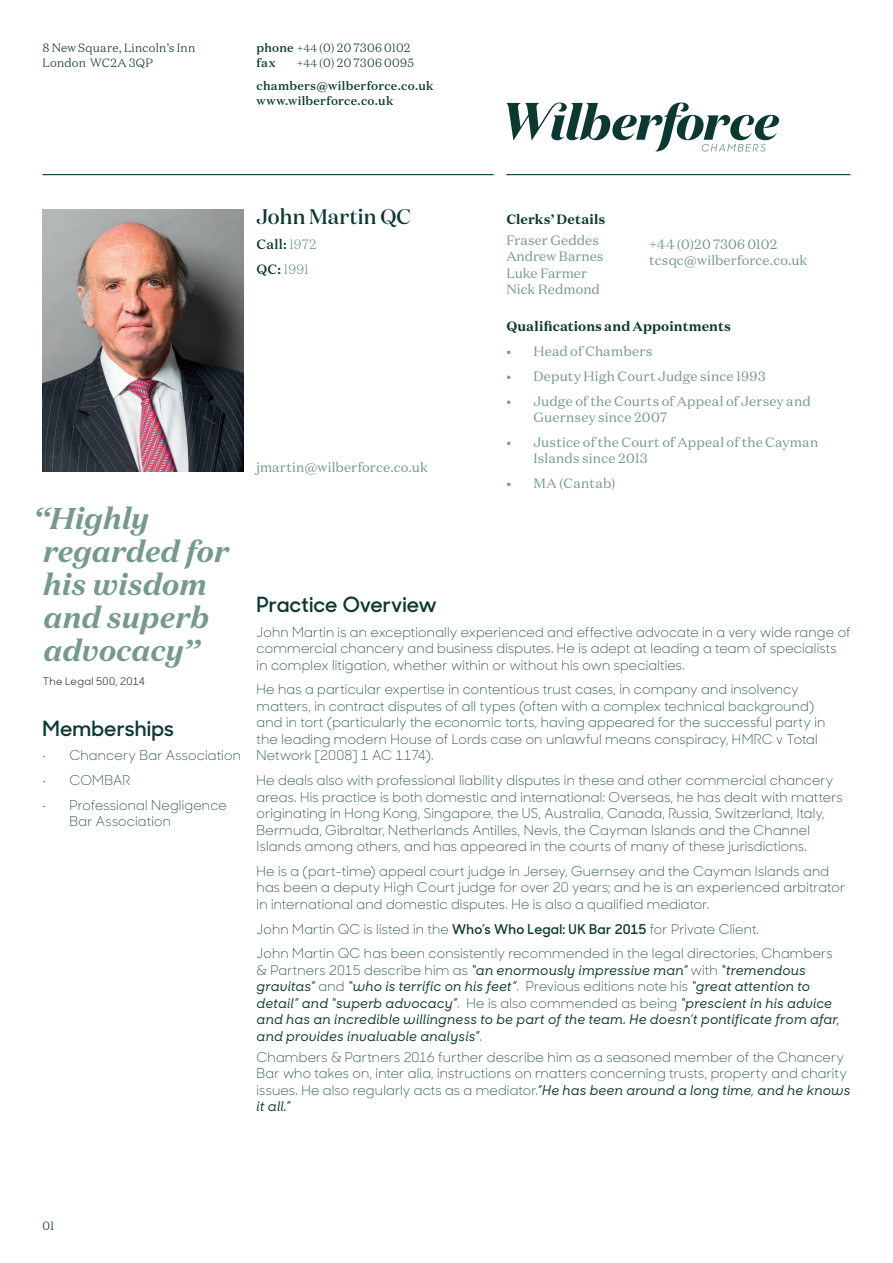
<style>
.page{position:relative;width:893px;height:1263px;background:#fff}
.page>*{position:absolute;margin:0;border:0;box-sizing:border-box;transform-origin:0 0}
.t1{font:italic 700 30px/33px "Domaine Text";letter-spacing:-.01em;color:#76998f}
.t2{font:600 21px "Sharp Sans No 1";letter-spacing:.005em;color:#0b3930}
.t3{font:500 21px "Domaine Display";letter-spacing:.01em;color:#0b3930}
.t4{font:300 13.5px/16.5px "Sharp Sans No 1";letter-spacing:.015em;color:#0b3930}
.t5{font:italic 500 13.5px/16.5px "Sharp Sans No 1";letter-spacing:.015em;color:#0b3930}
.t6{font:13.5px/16.5px "Domaine Text";letter-spacing:.01em;color:#76998f}
.t7{font:700 13.5px "Domaine Text";letter-spacing:.005em;color:#0b3930}
.t8{font:500 13.5px/24.8px "Domaine Text";color:#0b3930}
.t9{font:500 12px/23.5px "Domaine Text";letter-spacing:.025em;color:#0b3930}
.t10{font:300 12px/15px "Domaine Text";letter-spacing:.015em;color:#0b3930}
.t11{font:10.5px "Sharp Sans No 1";letter-spacing:.02em;color:#231f20}
.s1{font-weight:500}
.s2{font-size:10.5px}
.s3{font-weight:300;font-size:10.5px}
.s4{font-weight:300}
.s5{font-weight:300;color:#76998f}
.s6{font-weight:600}
.s7{font-weight:300;font-style:normal}
.s8{font-weight:500;font-style:italic}
</style>
<div class="page">
<svg style="left:506px;top:103px;width:273px;height:49px"></svg>
<hr style="left:506px;top:174px;width:344px;height:1px;background:#0b3930">
<hr style="left:43px;top:174px;width:451px;height:1px;background:#0b3930">
<img style="left:43px;top:210px;width:201px;height:262px">
<p class="t10" style="left:43px;top:40px;width:154px">8 New Square, Lincoln’s Inn<br>London WC2A 3QP</p>
<p class="t10" style="left:257px;top:40px;width:155px"><span class="s1">phone</span> <span class="s2">+44</span> (0) 20 7306 0102 <span class="s1">fax</span></p>
<p class="t9" style="left:257px;top:51px;width:178px;text-indent:41px"><span class="s3">+44</span> <span class="s4">(0) 20 7306 0095 </span>chambers@wilberforce.co.uk</p>
<p class="t9" style="left:257px;top:89px;width:138px">www.wilberforce.co.uk</p>
<h2 class="t3" style="left:256px;top:203px;width:156px">John Martin QC</h2>
<p class="t8" style="left:256px;top:231px;width:62px">Call: <span class="s5">1972<br></span>QC: <span class="s5">1991</span></p>
<p class="t6" style="left:257px;top:458px;width:173px">jmartin@wilberforce.co.uk</p>
<p class="t7" style="left:506px;top:210px;width:101px">Clerks’ Details</p>
<p class="t6" style="left:506px;top:232px;width:99px">Fraser Geddes<br>Andrew Barnes<br>Luke Farmer<br>Nick Redmond</p>
<p class="t6" style="left:649px;top:236px;width:160px">+44 (0)20 7306 0102 tcsqc@wilberforce.co.uk</p>
<p class="t7" style="left:506px;top:318px;width:226px">Qualifications and Appointments</p>
<p class="t6" style="left:506px;top:343px;width:148px">• Head of Chambers</p>
<p class="t6" style="left:506px;top:368px;width:261px">• Deputy High Court Judge since 1993</p>
<p class="t6" style="left:533px;top:392px;width:279px;text-indent:-27px">• Judge of the Courts of Appeal of Jersey and<br>Guernsey since 2007</p>
<p class="t6" style="left:533px;top:434px;width:286px;text-indent:-27px">• Justice of the Court of Appeal of the Cayman<br>Islands since 2013</p>
<p class="t6" style="left:506px;top:475px;width:111px">• MA (Cantab)</p>
<h1 class="t1" style="left:43px;top:502px;width:188px;text-indent:-9px">“Highly regarded for his wisdom and superb advocacy”</h1>
<p class="t11" style="left:43px;top:674px;width:104px">The Legal 500, 2014</p>
<h2 class="t2" style="left:43px;top:713px;width:133px">Memberships</h2>
<p class="t4" style="left:43px;top:747px;width:200px">• Chancery Bar Association</p>
<p class="t4" style="left:43px;top:771px;width:90px">• COMBAR</p>
<p class="t4" style="left:70px;top:796px;width:159px;text-indent:-27px">• Professional Negligence<br>Bar Association</p>
<h2 class="t2" style="left:257px;top:589px;width:182px">Practice Overview</h2>
<p class="t4" style="left:257px;top:623px;width:595px">John Martin is an exceptionally experienced and effective advocate in a very wide range of commercial chancery and business disputes. He is adept at leading a team of specialists in complex litigation, whether within or without his own specialties.</p>
<p class="t4" style="left:257px;top:681px;width:570px">He has a particular expertise in contentious trust cases, in company and insolvency matters, in contract disputes of all types (often with a complex technical background) and in tort (particularly the economic torts, having appeared for the successful party in the leading modern House of Lords case on unlawful means conspiracy, HMRC v Total Network [2008] 1 AC 1174).</p>
<p class="t4" style="left:257px;top:771px;width:588px">He deals also with professional liability disputes in these and other commercial chancery areas. His practice is both domestic and international: Overseas, he has dealt with matters originating in Hong Kong, Singapore, the US, Australia, Canada, Russia, Switzerland, Italy, Bermuda, Gibraltar, Netherlands Antilles, Nevis, the Cayman Islands and the Channel Islands among others, and has appeared in the courts of many of these jurisdictions.</p>
<p class="t4" style="left:257px;top:862px;width:590px">He is a (part-time) appeal court judge in Jersey, Guernsey and the Cayman Islands and has been a deputy High Court judge for over 20 years; and he is an experienced arbitrator in international and domestic disputes. He is also a qualified mediator.</p>
<p class="t4" style="left:257px;top:916px;width:577px;line-height:24.8px">John Martin QC is listed in the <span class="s6">Who’s Who Legal: UK Bar 2015</span> for Private Client.<br>John Martin QC has been consistently recommended in the legal directories, Chambers</p>
<p class="t5" style="left:257px;top:962px;width:585px"><span class="s7">&amp; Partners 2015 describe him as</span> “an enormously impressive man” <span class="s7">with</span> “tremendous gravitas” <span class="s7">and</span> “who is terrific on his feet”<span class="s7">. Previous editions note his</span> “great attention to detail” and “superb advocacy”<span class="s7">. He is also commended as being</span> “prescient in his advice and has an incredible willingness to be part of the team. He doesn’t pontificate from afar, and provides invaluable analysis”<span class="s7">.</span></p>
<p class="t4" style="left:257px;top:1048px;width:595px">Chambers &amp; Partners 2016 further describe him as a seasoned member of the Chancery Bar who takes on, inter alia, instructions on matters concerning trusts, property and charity issues. He also regularly acts as a mediator.<span class="s8">”He has been around a long time, and he knows it all.”</span></p>
<p class="t10" style="left:43px;top:1218px;width:13px">01</p>
</div>
